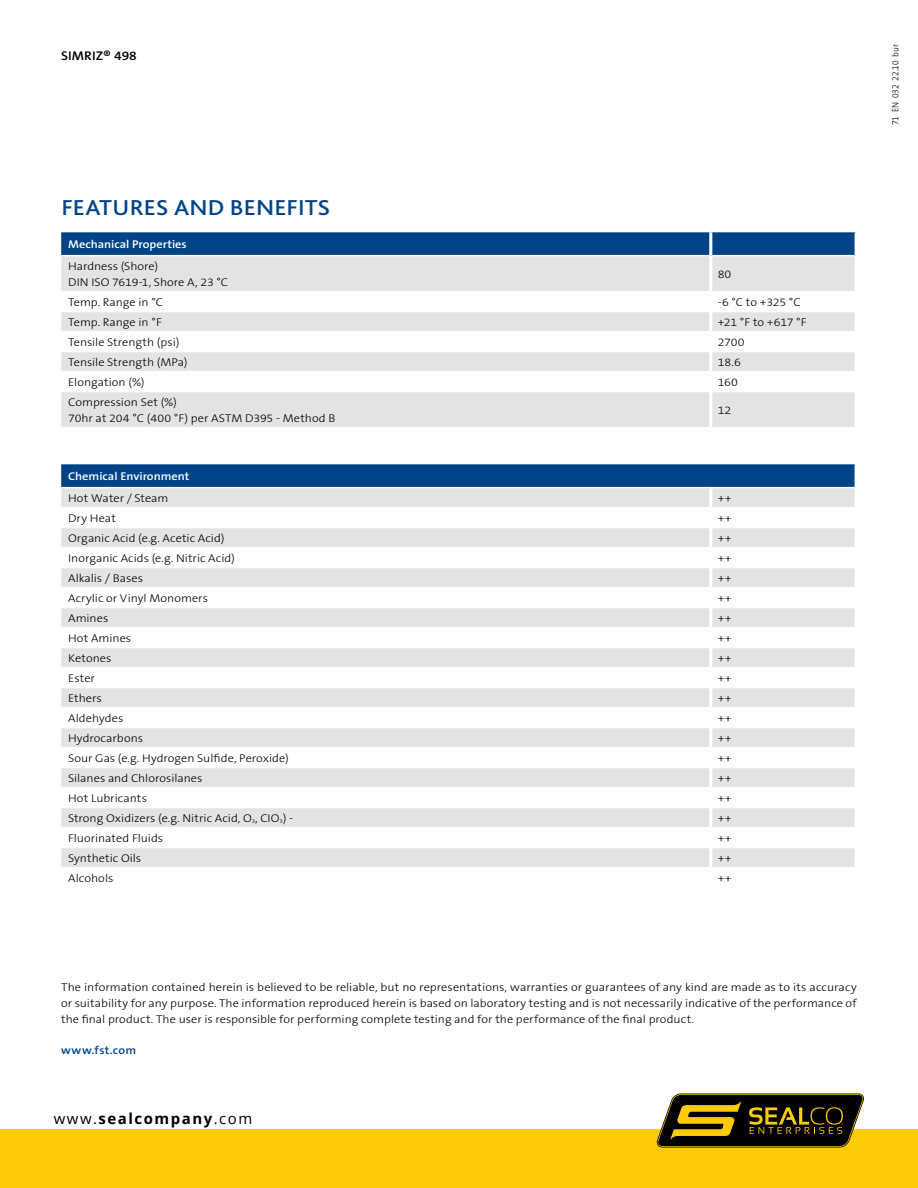
<style>
.page{position:relative;width:918px;height:1188px;background:#fff}
.page>*{position:absolute;margin:0;border:0;box-sizing:border-box;transform-origin:0 0}
.t1{font:500 22.65px "Bliss Pro";color:#048;scale:1.09 1}
.t2{font:700 15px "Open Sans";letter-spacing:.1em;color:#000001}
.t3{font:600 12.75px "The Sans B W6";color:#000;scale:1.09 1}
.t4{font:300 11.25px/15.5px "The Sans B W3";color:#000;scale:1.09 1}
.t5{font:600 11.25px "The Sans B W6";color:#fff;scale:1.09 1}
.t6{font:600 11.25px "The Sans B W6";letter-spacing:.025em;color:#048;scale:1.09 1}
.t7{font:300 9.3px "The Sans B W3";color:#000;scale:.92 1}
.s1{font-weight:400}
</style>
<div class="page">
<div style="left:0;top:1129px;width:918px;height:59px;background:#feca0a"></div>
<svg style="left:656px;top:1094px;width:208px;height:54px;background:#493d0f"></svg>
<svg style="left:61px;top:232px;width:648px;height:23px;background:#04478a"></svg>
<div style="left:711px;top:232px;width:145px;height:24px;background:#048"></div>
<div style="left:61px;top:256px;width:794px;height:35px;background:#e4e3e3"></div>
<svg style="left:61px;top:312px;width:794px;height:555px;fill:#e6e5e5"></svg>
<hr style="left:712px;top:255px;width:143px;height:1px;background:#fff">
<hr style="left:61px;top:331px;width:648px;height:1px;background:#fff">
<hr style="left:712px;top:331px;width:143px;height:1px;background:#fff">
<hr style="left:61px;top:351px;width:648px;height:1px;background:#fff">
<hr style="left:712px;top:351px;width:143px;height:1px;background:#fff">
<hr style="left:61px;top:371px;width:648px;height:1px;background:#fff">
<hr style="left:712px;top:371px;width:143px;height:1px;background:#fff">
<hr style="left:61px;top:391px;width:648px;height:1px;background:#fff">
<hr style="left:712px;top:391px;width:143px;height:1px;background:#fff">
<hr style="left:61px;top:427px;width:648px;height:1px;background:#fff">
<hr style="left:712px;top:427px;width:143px;height:1px;background:#fff">
<hr style="left:61px;top:463px;width:650px;height:1px;background:#fff">
<hr style="left:711px;top:463px;width:144px;height:1px;background:#fff">
<hr style="left:61px;top:487px;width:650px;height:1px;background:#fff">
<hr style="left:711px;top:487px;width:144px;height:1px;background:#fff">
<hr style="left:61px;top:507px;width:648px;height:1px;background:#fff">
<hr style="left:712px;top:507px;width:143px;height:1px;background:#fff">
<hr style="left:61px;top:527px;width:648px;height:1px;background:#fff">
<hr style="left:712px;top:527px;width:143px;height:1px;background:#fff">
<hr style="left:61px;top:547px;width:648px;height:1px;background:#fff">
<hr style="left:712px;top:547px;width:143px;height:1px;background:#fff">
<hr style="left:61px;top:567px;width:648px;height:1px;background:#fff">
<hr style="left:712px;top:567px;width:143px;height:1px;background:#fff">
<hr style="left:61px;top:587px;width:648px;height:1px;background:#fff">
<hr style="left:712px;top:587px;width:143px;height:1px;background:#fff">
<hr style="left:61px;top:607px;width:648px;height:1px;background:#fff">
<hr style="left:712px;top:607px;width:143px;height:1px;background:#fff">
<hr style="left:61px;top:627px;width:648px;height:1px;background:#fff">
<hr style="left:712px;top:627px;width:143px;height:1px;background:#fff">
<hr style="left:61px;top:647px;width:648px;height:1px;background:#fff">
<hr style="left:712px;top:647px;width:143px;height:1px;background:#fff">
<hr style="left:61px;top:667px;width:648px;height:1px;background:#fff">
<hr style="left:712px;top:667px;width:143px;height:1px;background:#fff">
<hr style="left:61px;top:687px;width:648px;height:1px;background:#fff">
<hr style="left:712px;top:687px;width:143px;height:1px;background:#fff">
<hr style="left:61px;top:707px;width:648px;height:1px;background:#fff">
<hr style="left:712px;top:707px;width:143px;height:1px;background:#fff">
<hr style="left:61px;top:727px;width:648px;height:1px;background:#fff">
<hr style="left:712px;top:727px;width:143px;height:1px;background:#fff">
<hr style="left:61px;top:747px;width:648px;height:1px;background:#fff">
<hr style="left:712px;top:747px;width:143px;height:1px;background:#fff">
<hr style="left:61px;top:767px;width:648px;height:1px;background:#fff">
<hr style="left:712px;top:767px;width:143px;height:1px;background:#fff">
<hr style="left:61px;top:787px;width:648px;height:1px;background:#fff">
<hr style="left:712px;top:787px;width:143px;height:1px;background:#fff">
<hr style="left:61px;top:807px;width:648px;height:1px;background:#fff">
<hr style="left:712px;top:807px;width:143px;height:1px;background:#fff">
<hr style="left:61px;top:827px;width:648px;height:1px;background:#fff">
<hr style="left:712px;top:827px;width:143px;height:1px;background:#fff">
<hr style="left:61px;top:847px;width:648px;height:1px;background:#fff">
<hr style="left:712px;top:847px;width:143px;height:1px;background:#fff">
<hr style="left:709px;top:232px;width:3px;height:24px;background:#fff">
<hr style="left:855px;top:232px;width:3px;height:24px;background:#fff">
<hr style="left:709px;top:256px;width:3px;height:36px;background:#fff">
<hr style="left:709px;top:312px;width:3px;height:20px;background:#fff">
<hr style="left:709px;top:332px;width:3px;height:20px;background:#fff">
<hr style="left:709px;top:352px;width:3px;height:20px;background:#fff">
<hr style="left:709px;top:372px;width:3px;height:20px;background:#fff">
<hr style="left:709px;top:392px;width:3px;height:36px;background:#fff">
<hr style="left:709px;top:428px;width:3px;height:35px;background:#fff">
<hr style="left:709px;top:488px;width:3px;height:20px;background:#fff">
<hr style="left:709px;top:508px;width:3px;height:20px;background:#fff">
<hr style="left:709px;top:528px;width:3px;height:20px;background:#fff">
<hr style="left:709px;top:548px;width:3px;height:20px;background:#fff">
<hr style="left:709px;top:568px;width:3px;height:20px;background:#fff">
<hr style="left:709px;top:588px;width:3px;height:20px;background:#fff">
<hr style="left:709px;top:608px;width:3px;height:20px;background:#fff">
<hr style="left:709px;top:628px;width:3px;height:20px;background:#fff">
<hr style="left:709px;top:648px;width:3px;height:20px;background:#fff">
<hr style="left:709px;top:668px;width:3px;height:20px;background:#fff">
<hr style="left:709px;top:688px;width:3px;height:20px;background:#fff">
<hr style="left:709px;top:708px;width:3px;height:20px;background:#fff">
<hr style="left:709px;top:728px;width:3px;height:20px;background:#fff">
<hr style="left:709px;top:748px;width:3px;height:20px;background:#fff">
<hr style="left:709px;top:768px;width:3px;height:20px;background:#fff">
<hr style="left:709px;top:788px;width:3px;height:20px;background:#fff">
<hr style="left:709px;top:808px;width:3px;height:20px;background:#fff">
<hr style="left:709px;top:828px;width:3px;height:20px;background:#fff">
<hr style="left:709px;top:848px;width:3px;height:20px;background:#fff">
<p class="t3" style="left:61px;top:51px;width:71px">SIMRIZ® 498</p>
<p class="t7" style="left:891px;top:125px;width:90px;rotate:-90deg">71 EN 032 22.10 bur</p>
<h1 class="t1" style="left:61px;top:194px;width:248px">FEATURES AND BENEFITS</h1>
<p class="t5" style="left:68px;top:239px;width:110px">Mechanical Properties</p>
<p class="t4" style="left:68px;top:259px;width:148px">Hardness (Shore)<br>DIN ISO 7619-1, Shore A, 23 °C</p>
<p class="t4" style="left:718px;top:267px;width:14px">80</p>
<p class="t4" style="left:68px;top:295px;width:89px">Temp. Range in °C</p>
<p class="t4" style="left:718px;top:295px;width:78px">-6 °C to +325 °C</p>
<p class="t4" style="left:68px;top:315px;width:87px">Temp. Range in °F</p>
<p class="t4" style="left:718px;top:315px;width:83px">+21 °F to +617 °F</p>
<p class="t4" style="left:68px;top:335px;width:104px">Tensile Strength (psi)</p>
<p class="t4" style="left:718px;top:335px;width:26px">2700</p>
<p class="t4" style="left:68px;top:355px;width:111px">Tensile Strength (MPa)</p>
<p class="t4" style="left:718px;top:355px;width:23px">18.6</p>
<p class="t4" style="left:68px;top:375px;width:72px">Elongation (%)</p>
<p class="t4" style="left:718px;top:375px;width:20px">160</p>
<p class="t4" style="left:68px;top:395px;width:247px">Compression Set (%)<br>70hr at 204 °C (400 °F) per ASTM D395 - Method B</p>
<p class="t4" style="left:718px;top:403px;width:14px">12</p>
<p class="t5" style="left:68px;top:471px;width:113px">Chemical Environment</p>
<p class="t4" style="left:68px;top:491px;width:94px">Hot Water / Steam</p>
<p class="t4" style="left:718px;top:491px;width:14px">++</p>
<p class="t4" style="left:68px;top:511px;width:45px">Dry Heat</p>
<p class="t4" style="left:718px;top:511px;width:14px">++</p>
<p class="t4" style="left:68px;top:531px;width:145px">Organic Acid (e.g. Acetic Acid)</p>
<p class="t4" style="left:718px;top:531px;width:14px">++</p>
<p class="t4" style="left:68px;top:551px;width:155px">Inorganic Acids (e.g. Nitric Acid)</p>
<p class="t4" style="left:718px;top:551px;width:14px">++</p>
<p class="t4" style="left:68px;top:571px;width:70px">Alkalis / Bases</p>
<p class="t4" style="left:718px;top:571px;width:14px">++</p>
<p class="t4" style="left:68px;top:591px;width:130px">Acrylic or Vinyl Monomers</p>
<p class="t4" style="left:718px;top:591px;width:14px">++</p>
<p class="t4" style="left:68px;top:611px;width:38px">Amines</p>
<p class="t4" style="left:718px;top:611px;width:14px">++</p>
<p class="t4" style="left:68px;top:631px;width:59px">Hot Amines</p>
<p class="t4" style="left:718px;top:631px;width:14px">++</p>
<p class="t4" style="left:68px;top:651px;width:41px">Ketones</p>
<p class="t4" style="left:718px;top:651px;width:14px">++</p>
<p class="t4" style="left:68px;top:671px;width:26px">Ester</p>
<p class="t4" style="left:718px;top:671px;width:14px">++</p>
<p class="t4" style="left:68px;top:691px;width:33px">Ethers</p>
<p class="t4" style="left:718px;top:691px;width:14px">++</p>
<p class="t4" style="left:68px;top:711px;width:52px">Aldehydes</p>
<p class="t4" style="left:718px;top:711px;width:14px">++</p>
<p class="t4" style="left:68px;top:731px;width:70px">Hydrocarbons</p>
<p class="t4" style="left:718px;top:731px;width:14px">++</p>
<p class="t4" style="left:68px;top:751px;width:204px">Sour Gas (e.g. Hydrogen Sulfide, Peroxide)</p>
<p class="t4" style="left:718px;top:751px;width:14px">++</p>
<p class="t4" style="left:68px;top:771px;width:125px">Silanes and Chlorosilanes</p>
<p class="t4" style="left:718px;top:771px;width:14px">++</p>
<p class="t4" style="left:68px;top:791px;width:74px">Hot Lubricants</p>
<p class="t4" style="left:718px;top:791px;width:14px">++</p>
<p class="t4" style="left:68px;top:811px;width:208px">Strong Oxidizers (e.g. Nitric Acid, O<sub>3</sub>, CIO<sub>3</sub>) -</p>
<p class="t4" style="left:718px;top:811px;width:14px">++</p>
<p class="t4" style="left:68px;top:831px;width:89px">Fluorinated Fluids</p>
<p class="t4" style="left:718px;top:831px;width:14px">++</p>
<p class="t4" style="left:68px;top:851px;width:69px">Synthetic Oils</p>
<p class="t4" style="left:718px;top:851px;width:14px">++</p>
<p class="t4" style="left:68px;top:871px;width:43px">Alcohols</p>
<p class="t4" style="left:718px;top:871px;width:14px">++</p>
<p class="t4" style="left:61px;top:981px;width:731px;text-align:justify">The information contained herein is believed to be reliable, but no representations, warranties or guarantees of any kind are made as to its accuracy or suitability for any purpose. The information reproduced herein is based on laboratory testing and is not necessarily indicative of the performance of the final product. The user is responsible for performing complete testing and for the performance of the final product.</p>
<p class="t6" style="left:61px;top:1045px;width:70px">www.fst.com</p>
<h2 class="t2" style="left:54px;top:1109px;width:200px"><span class="s1">www.</span>sealcompany<span class="s1">.com</span></h2>
</div>
